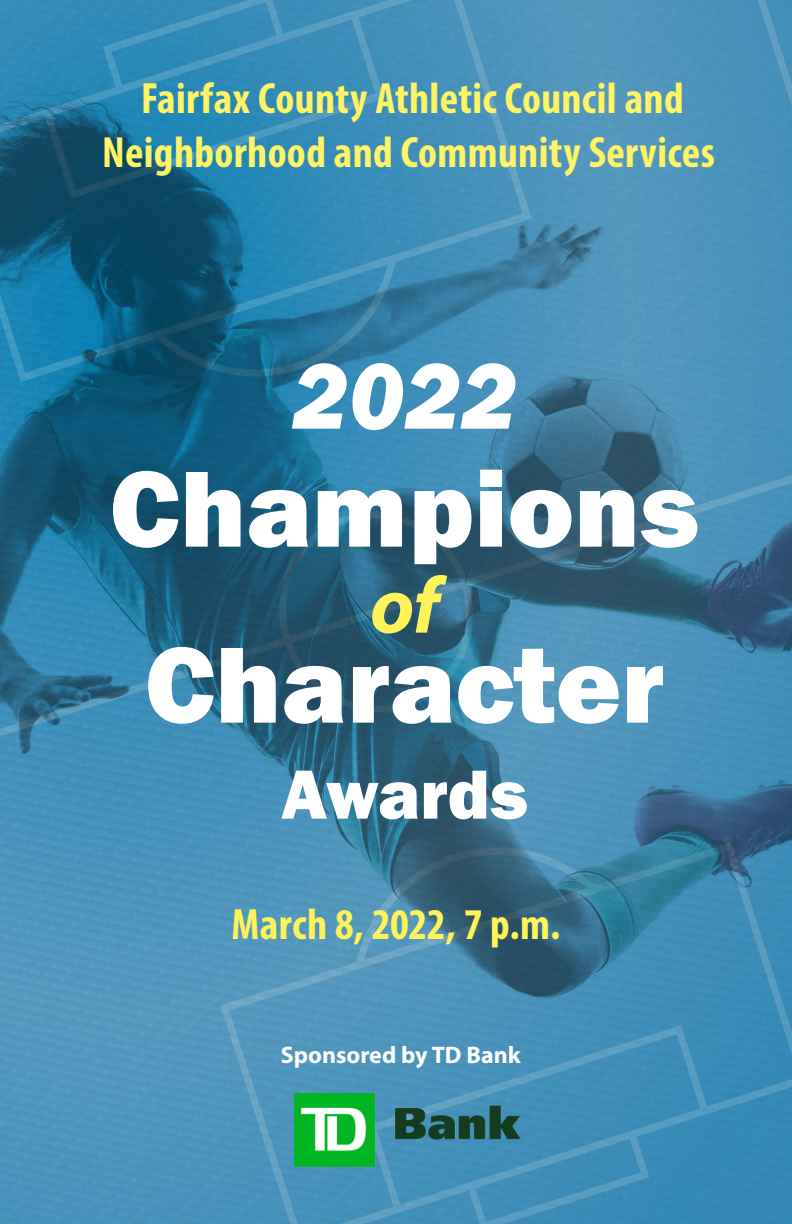
<style>
.page{position:relative;width:792px;height:1224px;background:#fff}
.page>*{position:absolute;margin:0;border:0;box-sizing:border-box;transform-origin:0 0}
.t1{font:800 112px "Franklin Gothic";color:#fff}
.t2{font:italic 800 96px "Franklin Gothic";color:#fff}
.t3{font:italic 700 80px "Myriad Pro";color:#fff35a}
.t4{font:800 72px "Franklin Gothic";color:#fff}
.t5{font:700 condensed 44px "Myriad Pro";letter-spacing:.01em;color:#fff466}
.t6{font:700 condensed 44px "Myriad Pro";letter-spacing:.005em;color:#fff35a}
.t7{font:700 24px "Myriad Pro";color:#fff}
</style>
<div class="page">
<img style="left:0;top:0;width:792px;height:1224px">
<img style="left:295px;top:1080px;width:225px;height:95px">
<p class="t5" style="left:141px;top:71px;width:544px">Fairfax County Athletic Council and</p>
<p class="t5" style="left:102px;top:125px;width:614px">Neighborhood and Community Services</p>
<p class="t2" style="left:292px;top:334px;width:227px">2022</p>
<p class="t1" style="left:110px;top:437px;width:591px">Champions</p>
<p class="t3" style="left:370px;top:554px;width:71px">of</p>
<p class="t1" style="left:145px;top:613px;width:521px">Character</p>
<p class="t4" style="left:281px;top:748px;width:248px">Awards</p>
<p class="t6" style="left:232px;top:897px;width:330px">March 8, 2022, 7 p.m.</p>
<p class="t7" style="left:281px;top:1040px;width:241px">Sponsored by TD Bank</p>
</div>
